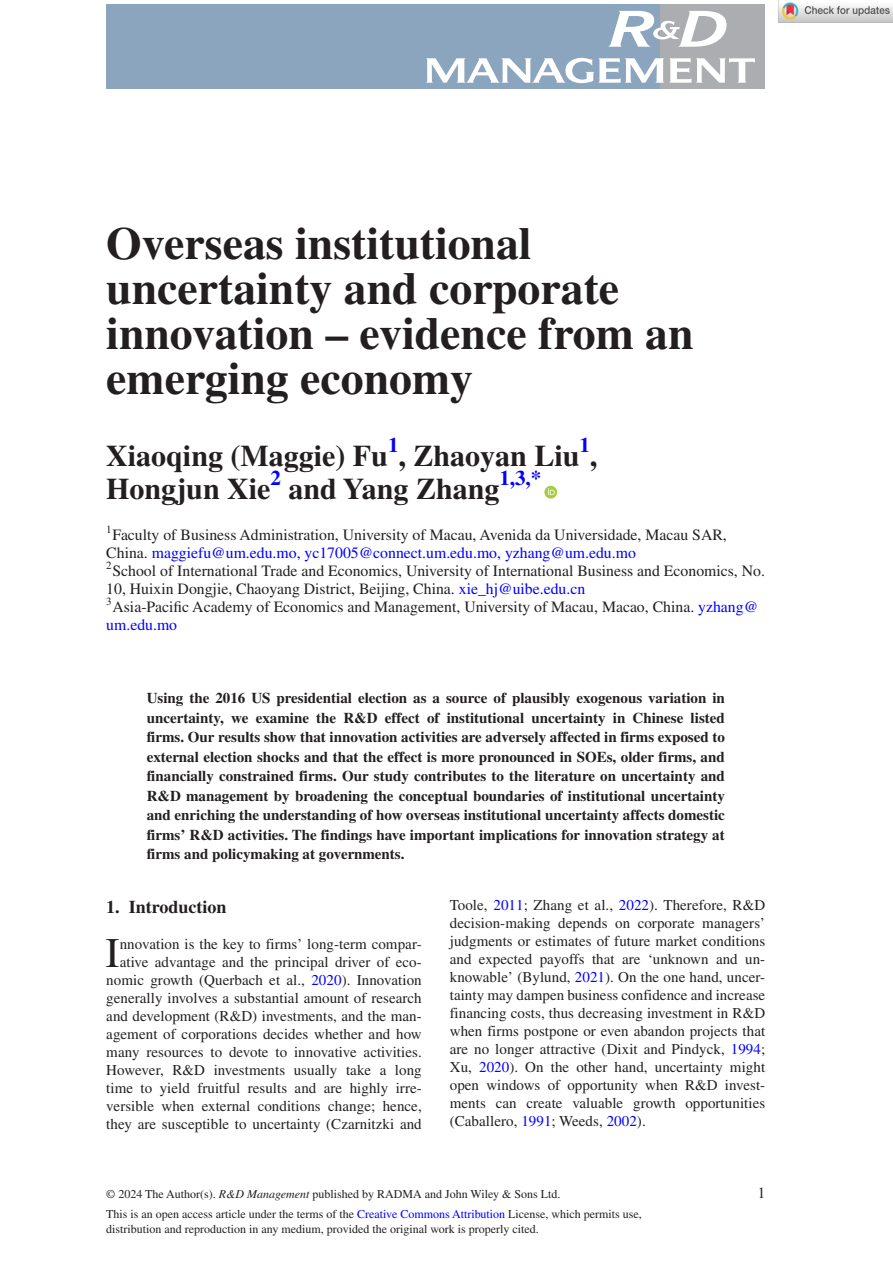
<style>
.page{position:relative;width:893px;height:1263px;background:#fff}
.page>*{position:absolute;margin:0;border:0;box-sizing:border-box;transform-origin:0 0}
.t1{font:700 45.75px/45px "Times LT Std";color:#231f20}
.t2{font:42.15px "Times LT Std";color:#231f20}
.t3{font:700 30px "Times LT Std";color:#231f20}
.t4{font:700 21px "Times LT Std";color:#00f}
.t5{font:700 18px "Times LT Std";color:#231f20}
.t6{font:15.75px/18px "Times LT Std";color:#231f20}
.t7{font:15px/18px "Times LT Std";letter-spacing:.005em;color:#231f20;text-align:right}
.t8{font:700 15px/19.5px "Times LT Std";color:#231f20;text-align:justify}
.t9{font:15px "Times New Roman MT Std";color:#231f20}
.t10{font:12px/15px "Times LT Std";color:#231f20}
.s1{color:#00f}
.s2{font-style:italic}
</style>
<div class="page">
<svg style="left:544px;top:486px;width:13px;height:12px"></svg>
<svg style="left:548px;top:488px;width:7px;height:7px"></svg>
<div style="left:106px;top:4px;width:554px;height:85px;background:#8ba5be"></div>
<div style="left:660px;top:4px;width:105px;height:85px;background:#acadb0"></div>
<svg style="left:608px;top:11px;width:119px;height:36px"></svg>
<svg style="left:426px;top:58px;width:329px;height:25px"></svg>
<img style="left:779px;top:2px;width:114px;height:20px">
<h1 class="t1" style="left:106px;top:220px;width:589px">Overseas institutional uncertainty and corporate innovation – evidence from an emerging economy</h1>
<h3 class="t4" style="left:388px;top:432px;width:12px">1</h3>
<h3 class="t4" style="left:579px;top:432px;width:12px">1</h3>
<h3 class="t3" style="left:106px;top:437px;width:493px">Xiaoqing (Maggie) Fu , Zhaoyan Liu ,</h3>
<h3 class="t3" style="left:288px;top:470px;width:212px">and Yang Zhang</h3>
<h3 class="t4" style="left:499px;top:465px;width:43px">1,3,*</h3>
<p class="t6" style="left:106px;top:525px;width:660px"><sup>1</sup>Faculty of Business Administration, University of Macau, Avenida da Universidade, Macau SAR, China<span class="s1">. maggiefu@um.edu.mo, yc17005@connect.um.edu.mo, yzhang@um.edu.mo<br></span><sup>2</sup>School of International Trade and Economics, University of International Business and Economics, No.<br>10, Huixin Dongjie, Chaoyang District, Beijing, China<span class="s1">. xie_hj@uibe.edu.cn<br></span><sup>3</sup>Asia-Pacific Academy of Economics and Management, University of Macau, Macao, China<span class="s1">. yzhang@ um.edu.mo</span></p>
<h3 class="t3" style="left:106px;top:470px;width:166px">Hongjun Xie</h3>
<h3 class="t4" style="left:270px;top:465px;width:12px">2</h3>
<p class="t8" style="left:147px;top:688px;width:580px">Using the 2016 US presidential election as a source of plausibly exogenous variation in uncertainty, we examine the R&amp;D effect of institutional uncertainty in Chinese listed firms. Our results show that innovation activities are adversely affected in firms exposed to external election shocks and that the effect is more pronounced in SOEs, older firms, and financially constrained firms. Our study contributes to the literature on uncertainty and R&amp;D management by broadening the conceptual boundaries of institutional uncertainty and enriching the understanding of how overseas institutional uncertainty affects domestic firms’ R&amp;D activities. The findings have important implications for innovation strategy at firms and policymaking at governments.</p>
<p class="t5" style="left:106px;top:896px;width:122px">1. Introduction</p>
<h2 class="t2" style="left:106px;top:929px;width:16px">I</h2>
<p class="t7" style="left:450px;top:896px;width:317px;text-align:justify">Toole, <span class="s1">2011</span>; Zhang et al., <span class="s1">2022</span>). Therefore, R&amp;D decision-making depends on corporate managers’ judgments or estimates of future market conditions and expected payoffs that are ‘unknown and un&shy;knowable’ (Bylund, <span class="s1">2021</span>). On the one hand, uncer&shy;tainty may dampen business confidence and increase financing costs, thus decreasing investment in R&amp;D when firms postpone or even abandon projects that are no longer attractive (Dixit and Pindyck, <span class="s1">1994</span>; Xu, <span class="s1">2020</span>). On the other hand, uncertainty might open windows of opportunity when R&amp;D invest&shy;ments can create valuable growth opportunities (Caballero, <span class="s1">1991</span>; Weeds, <span class="s1">2002</span>).</p>
<p class="t7" style="left:106px;top:935px;width:317px">nnovation is the key to firms’ long-term compar&shy;ative advantage and the principal driver of eco&shy;nomic growth (Querbach et al., <span class="s1">2020</span>). Innovation generally involves a substantial amount of research and development (R&amp;D) investments, and the man&shy;agement of corporations decides whether and how many resources to devote to innovative activities.<br>However, R&amp;D investments usually take a long time to yield fruitful results and are highly irre&shy;versible when external conditions change; hence, they are susceptible to uncertainty (Czarnitzki and</p>
<p class="t10" style="left:106px;top:1186px;width:456px">© 2024 The Author(s). <span class="s2">R&amp;D Management</span> published by RADMA and John Wiley &amp; Sons Ltd.</p>
<p class="t9" style="left:758px;top:1184px;width:9px">1</p>
<p class="t10" style="left:106px;top:1206px;width:537px">This is an open access article under the terms of the <span class="s1">Creative Commons Attribution</span> License, which permits use, distribution and reproduction in any medium, provided the original work is properly cited.</p>
</div>
